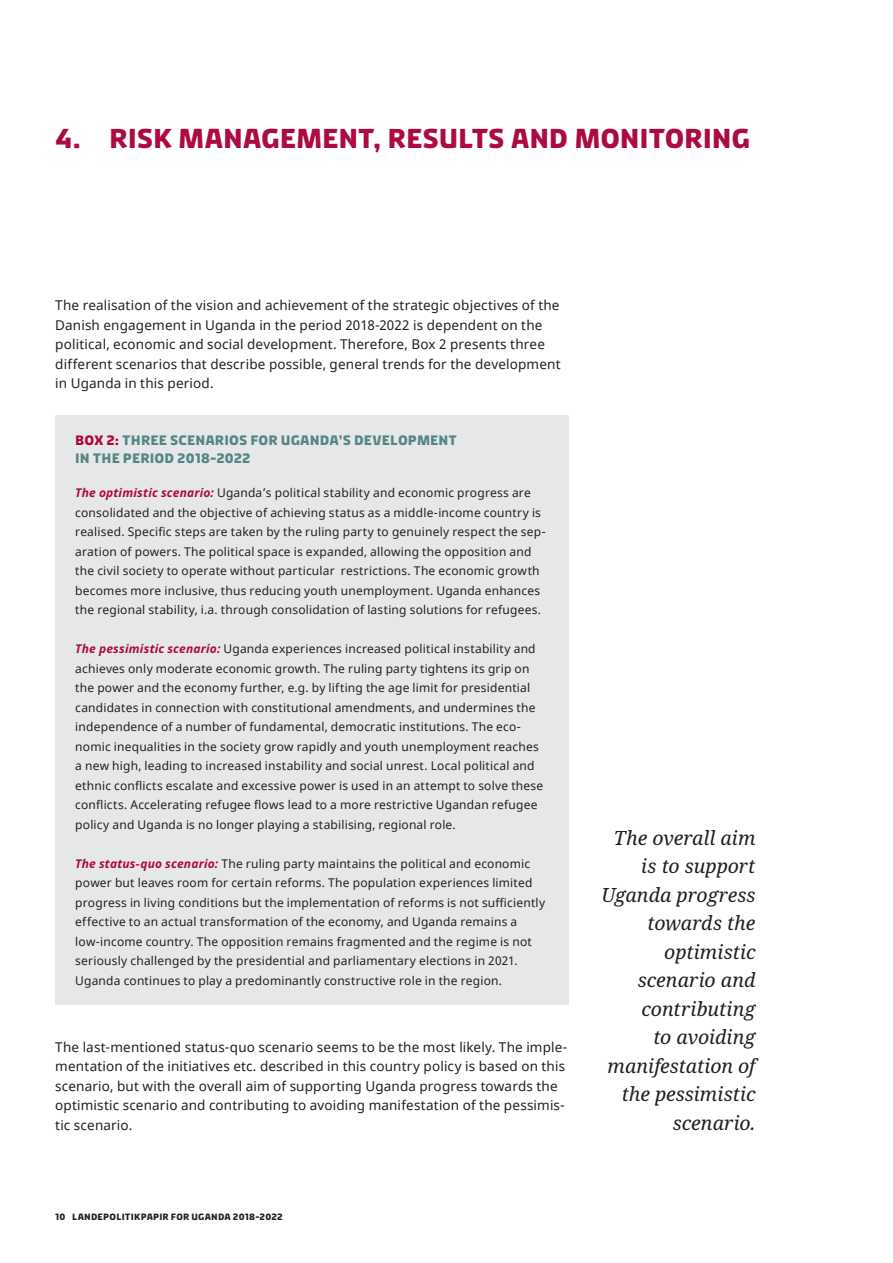
<style>
.page{position:relative;width:893px;height:1263px;background:#fff}
.page>*{position:absolute;margin:0;border:0;box-sizing:border-box;transform-origin:0 0}
.RU{font:700 27px "Diplomacy";letter-spacing:-.01em;color:#ad0a40}
.Citat{font:italic 19.5px/28.5px "Noto Serif";color:#231f20;text-align:right}
.Brød{font:13.5px/19.5px "Noto Sans";letter-spacing:.015em;color:#231f20}
.Boks_ru{font:700 13.5px/18px "Diplomacy";letter-spacing:.01em;color:#558585}
.Boks_br{font:12px/19.5px "Noto Sans";letter-spacing:.02em;color:#231f20}
.t1{font:700 9px "Diplomacy";letter-spacing:.025em;color:#231f20}
.s1{color:#ad0a40}
.s2{font-weight:700;font-style:italic;color:#ad0a40}
</style>
<div class="page">
<div style="left:55px;top:415px;width:513px;height:590px;background:#e6e7e8"></div>
<p class="RU" style="left:55px;top:121px;width:696px">4. RISK MANAGEMENT, RESULTS AND MONITORING</p>
<p class="Brød" style="left:55px;top:296px;width:507px">The realisation of the vision and achievement of the strategic objectives of the Danish engagement in Uganda in the period 2018-2022 is dependent on the political, economic and social development. Therefore, Box 2 presents three different scenarios that describe possible, general trends for the development in Uganda in this period.</p>
<p class="Boks_ru" style="left:75px;top:431px;width:383px"><span class="s1">BOX 2:</span> THREE SCENARIOS FOR UGANDA’S DEVELOPMENT<br>IN THE PERIOD 2018-2022</p>
<p class="Boks_br" style="left:75px;top:484px;width:472px"><span class="s2">The optimistic scenario:</span> Uganda’s political stability and economic progress are consolidated and the objective of achieving status as a middle-income country is realised. Specific steps are taken by the ruling party to genuinely respect the sep&shy;aration of powers. The political space is expanded, allowing the opposition and the civil society to operate without particular restrictions. The economic growth becomes more inclusive, thus reducing youth unemployment. Uganda enhances the regional stability, i.a. through consolidation of lasting solutions for refugees.</p>
<p class="Boks_br" style="left:75px;top:640px;width:470px"><span class="s2">The pessimistic scenario:</span> Uganda experiences increased political instability and achieves only moderate economic growth. The ruling party tightens its grip on the power and the economy further, e.g. by lifting the age limit for presidential candidates in connection with constitutional amendments, and undermines the independence of a number of fundamental, democratic institutions. The eco&shy;nomic inequalities in the society grow rapidly and youth unemployment reaches a new high, leading to increased instability and social unrest. Local political and ethnic conflicts escalate and excessive power is used in an attempt to solve these conflicts. Accelerating refugee flows lead to a more restrictive Ugandan refugee policy and Uganda is no longer playing a stabilising, regional role.</p>
<p class="Boks_br" style="left:75px;top:854px;width:471px"><span class="s2">The status-quo scenario:</span> The ruling party maintains the political and economic power but leaves room for certain reforms. The population experiences limited progress in living conditions but the implementation of reforms is not sufficiently effective to an actual transformation of the economy, and Uganda remains a low-income country. The opposition remains fragmented and the regime is not seriously challenged by the presidential and parliamentary elections in 2021.<br>Uganda continues to play a predominantly constructive role in the region.</p>
<p class="Brød" style="left:55px;top:1037px;width:514px">The last-mentioned status-quo scenario seems to be the most likely. The imple&shy;mentation of the initiatives etc. described in this country policy is based on this scenario, but with the overall aim of supporting Uganda progress towards the optimistic scenario and contributing to avoiding manifestation of the pessimis&shy;tic scenario.</p>
<p class="t1" style="left:55px;top:1211px;width:229px">10 LANDEPOLITIKPAPIR FOR UGANDA 2018-2022</p>
<p class="Citat" style="left:601px;top:824px;width:155px">The overall aim is to support<br>Uganda progress towards the optimistic scenario and contributing<br>to avoiding manifestation of the pessimistic scenario.</p>
</div>
